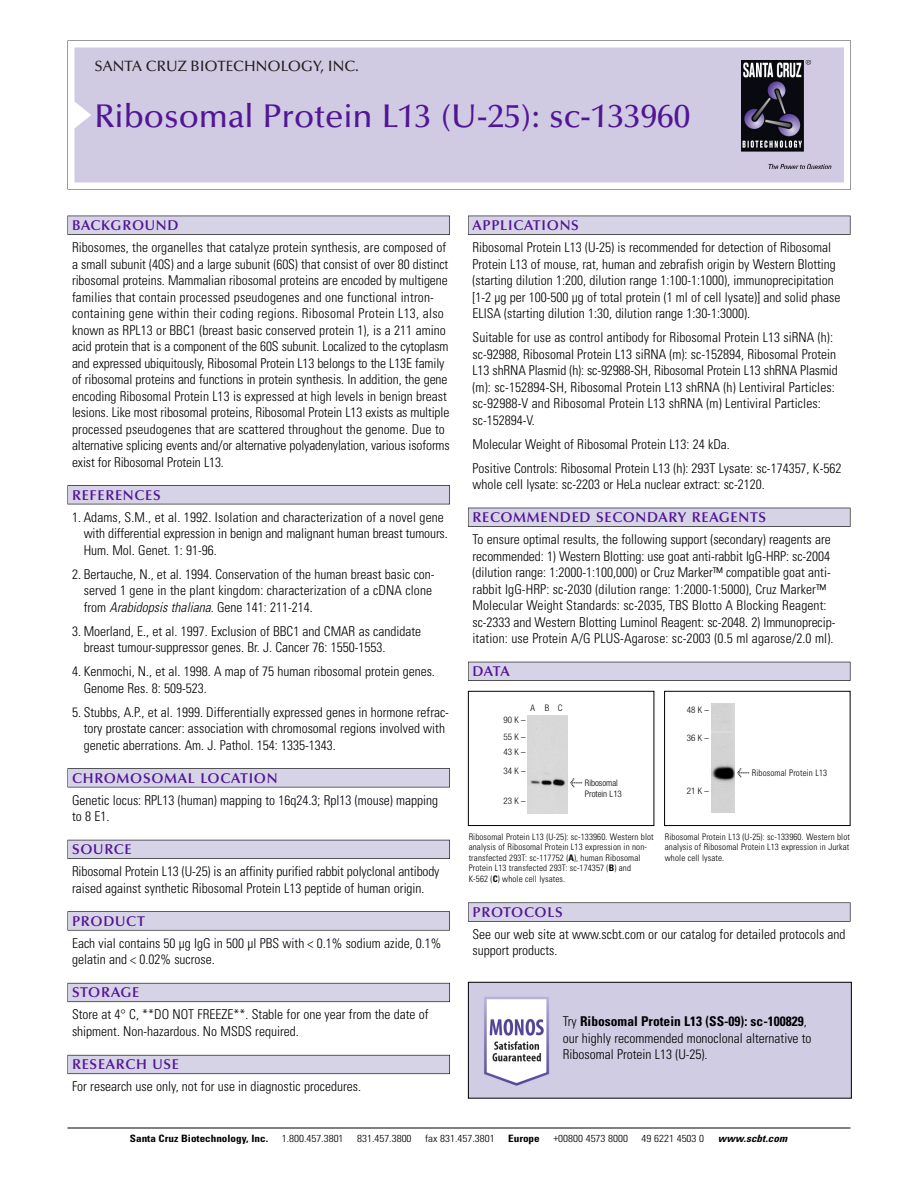
<style>
.page{position:relative;width:918px;height:1188px;background:#fff}
.page>*{position:absolute;margin:0;border:0;box-sizing:border-box;transform-origin:0 0}
.t1{font:500 33px "Optima";color:#511695}
.t2{font:500 15px "Optima";color:#231f20}
.t3{font:600 14.25px "Optima";letter-spacing:.05em;color:#511695}
.t4{font:300 condensed 13.5px/16.5px "Univers";color:#000}
.t5{font:300 condensed 10.2px "Univers";color:#000;scale:1.1 1}
.t6{font:700 condensed 10.2px "Univers";color:#000;scale:1.1 1}
.t7{font:italic 700 condensed 10.2px "Univers";letter-spacing:.005em;color:#000;scale:1.1 1}
.t8{font:300 condensed 9px/10.5px "Univers";letter-spacing:.015em;color:#000;text-align:justify}
.t9{font:300 condensed 9px/16.5px "Helvetica Neue";color:#000}
.s1{font-style:italic}
.s2{font-family:"Meta Plus";font-weight:400;font-stretch:normal;font-size:10.5px}
.s3{font-weight:700}
</style>
<div class="page">
<svg style="left:68px;top:40px;width:783px;height:149px"></svg>
<div style="left:74px;top:47px;width:770px;height:135px;background:#d1cae3"></div>
<img style="left:741px;top:60px;width:90px;height:108px">
<div style="left:68px;top:216px;width:382px;height:19px;background:#525155"></div>
<div style="left:68px;top:216px;width:381px;height:18px;background:#d7d3e7"></div>
<div style="left:68px;top:485px;width:382px;height:19px;background:#525155"></div>
<div style="left:68px;top:486px;width:381px;height:18px;background:#d7d3e7"></div>
<div style="left:68px;top:768px;width:382px;height:19px;background:#545357"></div>
<div style="left:68px;top:769px;width:381px;height:18px;background:#d7d3e7"></div>
<div style="left:68px;top:840px;width:382px;height:19px;background:#54535a"></div>
<div style="left:68px;top:840px;width:381px;height:18px;background:#d7d3e7"></div>
<svg style="left:68px;top:911px;width:382px;height:20px"></svg>
<div style="left:68px;top:912px;width:381px;height:18px;background:#d7d3e7"></div>
<div style="left:68px;top:983px;width:382px;height:19px;background:#66646e"></div>
<div style="left:68px;top:983px;width:381px;height:18px;background:#d7d3e7"></div>
<div style="left:68px;top:1055px;width:382px;height:19px;background:#66646e"></div>
<div style="left:68px;top:1055px;width:381px;height:18px;background:#d7d3e7"></div>
<div style="left:468px;top:216px;width:382px;height:19px;background:#525155"></div>
<div style="left:468px;top:216px;width:382px;height:18px;background:#d7d3e7"></div>
<div style="left:468px;top:508px;width:382px;height:19px;background:#515055"></div>
<div style="left:468px;top:508px;width:382px;height:18px;background:#d7d3e7"></div>
<div style="left:468px;top:662px;width:382px;height:19px;background:#525158"></div>
<div style="left:468px;top:662px;width:382px;height:18px;background:#d7d3e7"></div>
<svg style="left:468px;top:902px;width:382px;height:20px"></svg>
<div style="left:468px;top:903px;width:382px;height:18px;background:#d7d3e7"></div>
<hr style="left:68px;top:1128px;width:782px;height:1px;background:#000">
<div style="left:664px;top:691px;width:186px;height:135px;border:1px solid #000"></div>
<div style="left:468px;top:691px;width:186px;height:135px;border:1px solid #000"></div>
<img style="left:711px;top:703px;width:24px;height:110px">
<div style="left:528px;top:715px;width:40px;height:98px;background:#d8d8d8"></div>
<img style="left:470px;top:984px;width:380px;height:113px">
<div style="left:468px;top:982px;width:384px;height:117px;border:1px solid #000"></div>
<p class="t2" style="left:94px;top:61px;width:266px">SANTA CRUZ BIOTECHNOLOGY, INC.</p>
<h1 class="t1" style="left:94px;top:103px;width:597px">Ribosomal Protein L13 (U-25): sc-133960</h1>
<p class="t3" style="left:72px;top:219px;width:108px">BACKGROUND</p>
<p class="t4" style="left:72px;top:240px;width:379px">Ribosomes, the organelles that catalyze protein synthesis, are composed of a small subunit (40S) and a large subunit (60S) that consist of over 80 distinct ribosomal proteins. Mammalian ribosomal proteins are encoded by multigene families that contain processed pseudogenes and one functional intron&shy;containing gene within their coding regions. Ribosomal Protein L13, also known as RPL13 or BBC1 (breast basic conserved protein 1), is a 211 amino acid protein that is a component of the 60S subunit. Localized to the cytoplasm and expressed ubiquitously, Ribosomal Protein L13 belongs to the L13E family of ribosomal proteins and functions in protein synthesis. In addition, the gene encoding Ribosomal Protein L13 is expressed at high levels in benign breast lesions. Like most ribosomal proteins, Ribosomal Protein L13 exists as multiple processed pseudogenes that are scattered throughout the genome. Due to alternative splicing events and/or alternative polyadenylation, various isoforms exist for Ribosomal Protein L13.</p>
<p class="t3" style="left:72px;top:489px;width:90px">REFERENCES</p>
<p class="t4" style="left:84px;top:510px;width:366px;text-indent:-12px">1. Adams, S.M., et al. 1992. Isolation and characterization of a novel gene with differential expression in benign and malignant human breast tumours.<br>Hum. Mol. Genet. 1: 91-96.</p>
<p class="t4" style="left:84px;top:567px;width:352px;text-indent:-12px">2. Bertauche, N., et al. 1994. Conservation of the human breast basic con&shy;served 1 gene in the plant kingdom: characterization of a cDNA clone from <span class="s1">Arabidopsis thaliana</span>. Gene 141: 211-214.</p>
<p class="t4" style="left:84px;top:624px;width:339px;text-indent:-12px">3. Moerland, E., et al. 1997. Exclusion of BBC1 and CMAR as candidate breast tumour-suppressor genes. Br. J. Cancer 76: 1550-1553.</p>
<p class="t4" style="left:84px;top:664px;width:353px;text-indent:-12px">4. Kenmochi, N., et al. 1998. A map of 75 human ribosomal protein genes.<br>Genome Res. 8: 509-523.</p>
<p class="t4" style="left:84px;top:705px;width:367px;text-indent:-12px">5. Stubbs, A.P., et al. 1999. Differentially expressed genes in hormone refrac&shy;tory prostate cancer: association with chromosomal regions involved with genetic aberrations. Am. J. Pathol. 154: 1335-1343.</p>
<p class="t3" style="left:72px;top:772px;width:207px">CHROMOSOMAL LOCATION</p>
<p class="t4" style="left:72px;top:793px;width:368px">Genetic locus: RPL13 (human) mapping to 16q24.3; Rpl13 (mouse) mapping to 8 E1.</p>
<p class="t3" style="left:72px;top:844px;width:61px">SOURCE</p>
<p class="t4" style="left:72px;top:864px;width:369px">Ribosomal Protein L13 (U-25) is an affinity purified rabbit polyclonal antibody raised against synthetic Ribosomal Protein L13 peptide of human origin.</p>
<p class="t3" style="left:72px;top:915px;width:74px">PRODUCT</p>
<p class="t4" style="left:72px;top:936px;width:371px">Each vial contains 50 µg IgG in 500 µl PBS with &lt; 0.1% sodium azide, 0.1% gelatin and &lt; 0.02% sucrose.</p>
<p class="t3" style="left:72px;top:987px;width:69px">STORAGE</p>
<p class="t4" style="left:72px;top:1007px;width:358px">Store at 4° C, **DO NOT FREEZE**. Stable for one year from the date of shipment. Non-hazardous. No MSDS required.</p>
<p class="t3" style="left:72px;top:1059px;width:109px">RESEARCH USE</p>
<p class="t4" style="left:72px;top:1079px;width:290px">For research use only, not for use in diagnostic procedures.</p>
<p class="t3" style="left:473px;top:219px;width:108px">APPLICATIONS</p>
<p class="t4" style="left:473px;top:240px;width:369px">Ribosomal Protein L13 (U-25) is recommended for detection of Ribosomal Protein L13 of mouse, rat, human and zebrafish origin by Western Blotting (starting dilution 1:200, dilution range 1:100-1:1000), immunoprecipitation [1-2 µg per 100-500 µg of total protein (1 ml of cell lysate)] and solid phase ELISA (starting dilution 1:30, dilution range 1:30-1:3000).</p>
<p class="t4" style="left:473px;top:330px;width:367px">Suitable for use as control antibody for Ribosomal Protein L13 siRNA (h): sc-92988, Ribosomal Protein L13 siRNA (m): sc-152894, Ribosomal Protein L13 shRNA Plasmid (h): sc-92988-SH, Ribosomal Protein L13 shRNA Plasmid (m): sc-152894-SH, Ribosomal Protein L13 shRNA (h) Lentiviral Particles: sc-92988-V and Ribosomal Protein L13 shRNA (m) Lentiviral Particles: sc-152894-V.</p>
<p class="t4" style="left:473px;top:433px;width:370px;line-height:24px">Molecular Weight of Ribosomal Protein L13: 24 kDa.<br>Positive Controls: Ribosomal Protein L13 (h): 293T Lysate: sc-174357, K-562</p>
<p class="t4" style="left:473px;top:477px;width:294px">whole cell lysate: sc-2203 or HeLa nuclear extract: sc-2120.</p>
<p class="t3" style="left:473px;top:512px;width:295px">RECOMMENDED SECONDARY REAGENTS</p>
<p class="t4" style="left:473px;top:532px;width:364px">To ensure optimal results, the following support (secondary) reagents are recommended: 1) Western Blotting: use goat anti-rabbit IgG-HRP: sc-2004 (dilution range: 1:2000-1:100,000) or Cruz Marker™ compatible goat anti&shy;rabbit IgG-HRP: sc-2030 (dilution range: 1:2000-1:5000), Cruz Marker™ Molecular Weight Standards: sc-2035, TBS Blotto A Blocking Reagent: sc-2333 and Western Blotting Luminol Reagent: sc-2048. 2) Immunoprecip&shy;itation: use Protein A/G PLUS-Agarose: sc-2003 (0.5 ml agarose/2.0 ml).</p>
<p class="t3" style="left:473px;top:666px;width:39px">DATA</p>
<p class="t9" style="left:530px;top:700px;width:34px">ABC</p>
<p class="t9" style="left:504px;top:712px;width:24px">90K–<br>55K–</p>
<p class="t9" style="left:504px;top:742px;width:24px;line-height:19.5px">43K–<br>34K–</p>
<p class="t9" style="left:504px;top:793px;width:24px">23K–</p>
<p class="t9" style="left:585px;top:778px;width:39px;line-height:10.8px;text-indent:-15px"><span class="s2">&lt;</span> Ribosomal<br>Protein L13</p>
<p class="t9" style="left:687px;top:702px;width:24px">48K–</p>
<p class="t9" style="left:687px;top:730px;width:24px">36K–</p>
<p class="t9" style="left:687px;top:783px;width:24px">21K–</p>
<p class="t8" style="left:737px;top:768px;width:92px"><span class="s2">&lt;</span> Ribosomal Protein L13</p>
<p class="t8" style="left:469px;top:832px;width:187px;text-align:left">Ribosomal Protein L13 (U-25): sc-133960. Western blot analysis of Ribosomal Protein L13 expression in non&shy;transfected 293T: sc-117752 (<span class="s3">A</span>), human Ribosomal Protein L13 transfected 293T: sc-174357 (<span class="s3">B</span>) and<br>K-562 (<span class="s3">C</span>) whole cell lysates.</p>
<p class="t8" style="left:665px;top:832px;width:187px">Ribosomal Protein L13 (U-25): sc-133960. Western blot analysis of Ribosomal Protein L13 expression in Jurkat whole cell lysate.</p>
<p class="t3" style="left:473px;top:906px;width:92px">PROTOCOLS</p>
<p class="t4" style="left:473px;top:927px;width:375px">See our web site at www.scbt.com or our catalog for detailed protocols and support products.</p>
<p class="t4" style="left:563px;top:1015px;width:250px">Try <span class="s3">Ribosomal Protein L13 (SS-09): sc-100829</span>, our highly recommended monoclonal alternative to<br>Ribosomal Protein L13 (U-25).</p>
<p class="t6" style="left:130px;top:1135px;width:127px">Santa Cruz Biotechnology, Inc.</p>
<p class="t5" style="left:282px;top:1135px;width:58px">1.800.457.3801</p>
<p class="t5" style="left:357px;top:1135px;width:51px">831.457.3800</p>
<p class="t5" style="left:425px;top:1135px;width:65px">fax 831.457.3801</p>
<p class="t6" style="left:508px;top:1135px;width:30px">Europe</p>
<p class="t5" style="left:553px;top:1135px;width:69px">+00800 4573 8000</p>
<p class="t5" style="left:642px;top:1135px;width:58px">49 6221 4503 0</p>
<p class="t7" style="left:718px;top:1135px;width:64px">www.scbt.com</p>
</div>
